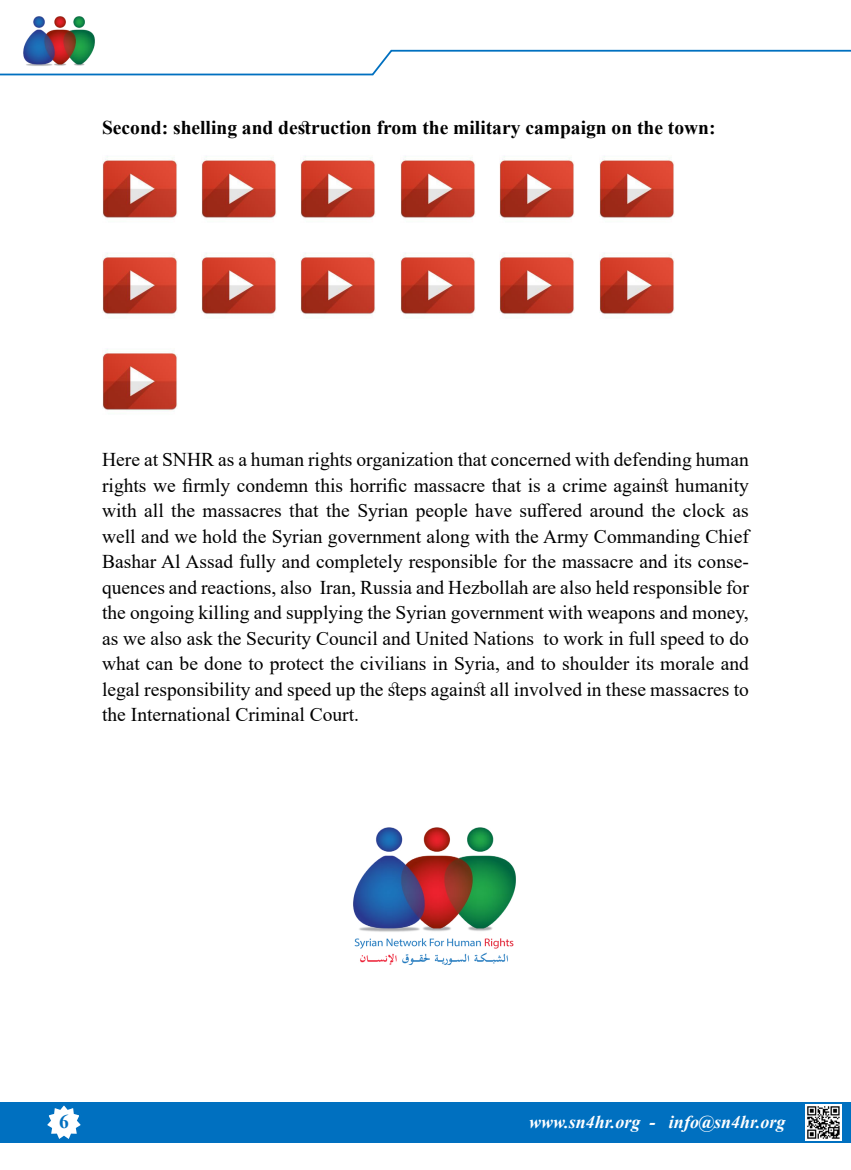
<style>
.page{position:relative;width:851px;height:1170px;background:#fff}
.page>*{position:absolute;margin:0;border:0;box-sizing:border-box;transform-origin:0 0}
.t1{font:19.5px/25.5px "Times New Roman";color:#000;text-align:justify}
.t2{font:700 19.5px "Times New Roman";color:#000}
.t3{font:700 19.5px "Times New Roman";color:#0070c0}
.t4{font:italic 700 18px "Times New Roman";color:#fff}
</style>
<div class="page">
<img style="left:23px;top:16px;width:72px;height:33px">
<div style="left:0;top:1101px;width:850px;height:41px;background:#0070c0"></div>
<svg style="left:44px;top:1101px;width:40px;height:38px"></svg>
<svg style="left:0;top:49px;width:850px;height:27px"></svg>
<img style="left:805px;top:1104px;width:36px;height:36px">
<img style="left:102px;top:156px;width:75px;height:63px">
<img style="left:102px;top:253px;width:75px;height:62px">
<img style="left:301px;top:253px;width:74px;height:62px">
<img style="left:499px;top:253px;width:75px;height:62px">
<img style="left:201px;top:253px;width:75px;height:62px">
<img style="left:400px;top:253px;width:75px;height:62px">
<img style="left:599px;top:253px;width:75px;height:62px">
<img style="left:102px;top:349px;width:75px;height:62px">
<img style="left:499px;top:156px;width:75px;height:63px">
<img style="left:301px;top:156px;width:75px;height:63px">
<img style="left:201px;top:156px;width:75px;height:63px">
<img style="left:599px;top:156px;width:75px;height:63px">
<img style="left:400px;top:156px;width:75px;height:63px">
<img style="left:353px;top:827px;width:163px;height:139px">
<p class="t2" style="left:102px;top:114px;width:615px">Second: shelling and destruction from the military campaign on the town:</p>
<p class="t1" style="left:102px;top:446px;width:648px">Here at SNHR as a human rights organization that concerned with defending human rights we firmly condemn this horrific massacre that is a crime against humanity with all the massacres that the Syrian people have suffered around the clock as well and we hold the Syrian government along with the Army Commanding Chief</p>
<p class="t1" style="left:102px;top:574px;width:648px">quences and reactions, also Iran, Russia and Hezbollah are also held responsible for</p>
<p class="t1" style="left:102px;top:548px;width:648px">Bashar Al Assad fully and completely responsible for the massacre and its conse-</p>
<p class="t1" style="left:102px;top:599px;width:648px;text-align:right">the ongoing killing and supplying the Syrian government with weapons and money, to work in full speed to do</p>
<p class="t1" style="left:102px;top:625px;width:648px;text-align:left">as we also ask the Security Council and United Nations<br>what can be done to protect the civilians in Syria, and to shoulder its morale and legal responsibility and speed up the steps against all involved in these massacres to the International Criminal Court.</p>
<p class="t3" style="left:59px;top:1106px;width:11px">6</p>
<p class="t4" style="left:529px;top:1108px;width:113px">www.sn4hr.org</p>
<p class="t4" style="left:649px;top:1108px;width:7px">-</p>
<p class="t4" style="left:669px;top:1108px;width:118px">info@sn4hr.org</p>
</div>
